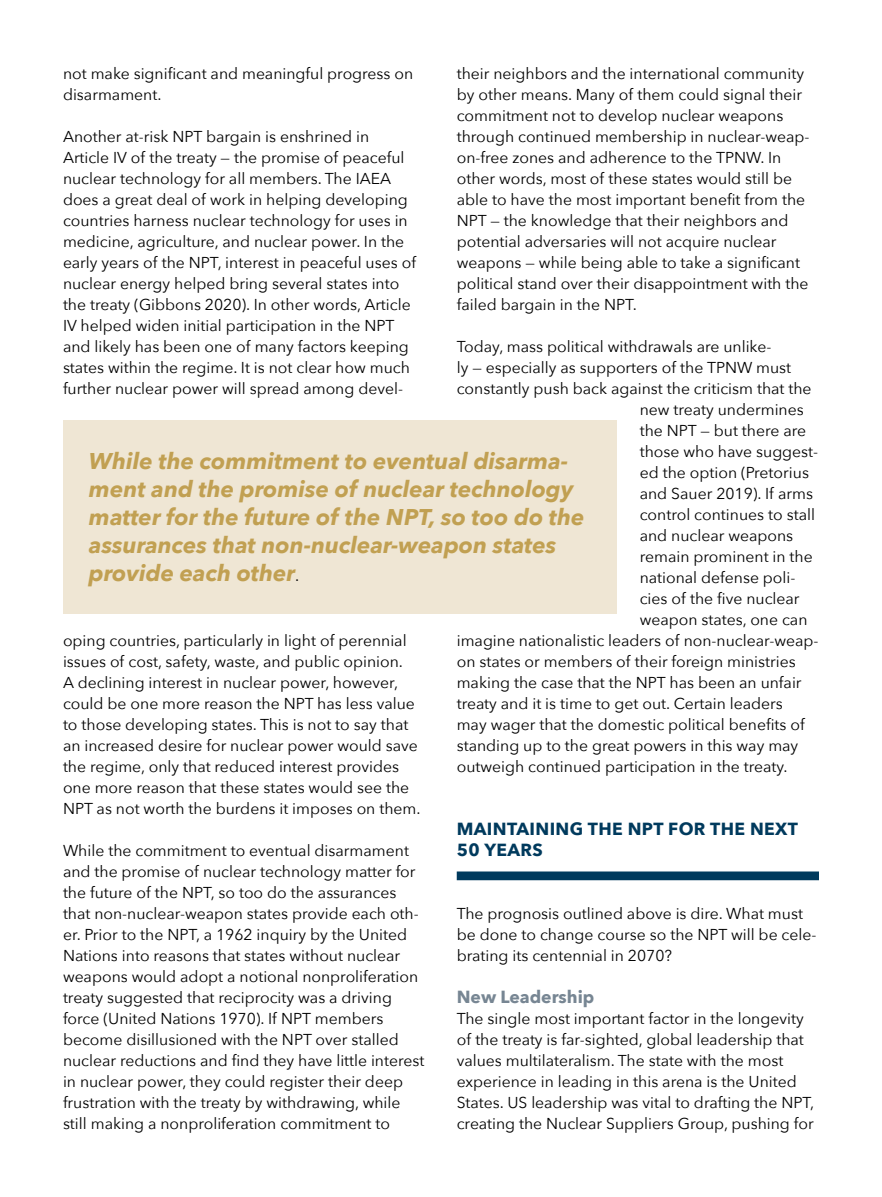
<style>
.page{position:relative;width:882px;height:1197px;background:#fff}
.page>*{position:absolute;margin:0;border:0;box-sizing:border-box;transform-origin:0 0}
.t1{font:italic 700 22.75px/28px "Avenir Next";color:#c1a052}
.t2{font:700 17.5px/21px "Avenir Next";letter-spacing:.02em;color:#003a5d}
.t3{font:700 17.5px "Avenir Next";color:#778693}
.t4{font:15.75px/21px "Avenir Next";color:#000}
.s1{font-weight:400;font-style:normal;font-size:15.75px;color:#000}
</style>
<div class="page">
<div style="left:457px;top:872px;width:362px;height:8px;background:#003a5d"></div>
<div style="left:63px;top:420px;width:553px;height:194px;background:#efe6d4"></div>
<p class="t4" style="left:63px;top:62px;width:352px">not make significant and meaningful progress on disarmament.</p>
<p class="t4" style="left:63px;top:125px;width:354px">Another at-risk NPT bargain is enshrined in Article IV of the treaty — the promise of peaceful nuclear technology for all members. The IAEA does a great deal of work in helping developing countries harness nuclear technology for uses in medicine, agriculture, and nuclear power. In the early years of the NPT, interest in peaceful uses of nuclear energy helped bring several states into the treaty (Gibbons 2020). In other words, Article IV helped widen initial participation in the NPT and likely has been one of many factors keeping states within the regime. It is not clear how much further nuclear power will spread among devel-</p>
<p class="t4" style="left:457px;top:62px;width:354px">their neighbors and the international community by other means. Many of them could signal their commitment not to develop nuclear weapons through continued membership in nuclear-weap&shy;on-free zones and adherence to the TPNW. In other words, most of these states would still be able to have the most important benefit from the NPT — the knowledge that their neighbors and potential adversaries will not acquire nuclear weapons — while being able to take a significant political stand over their disappointment with the failed bargain in the NPT.</p>
<p class="t4" style="left:457px;top:335px;width:316px">Today, mass political withdrawals are unlike-</p>
<p class="t4" style="left:457px;top:356px;width:336px">ly — especially as supporters of the TPNW must</p>
<p class="t4" style="left:457px;top:377px;width:356px">constantly push back against the criticism that the</p>
<p class="t4" style="left:640px;top:398px;width:166px">new treaty undermines</p>
<p class="t4" style="left:640px;top:419px;width:168px">the NPT — but there are</p>
<p class="t4" style="left:640px;top:440px;width:180px">those who have suggest-</p>
<p class="t4" style="left:640px;top:461px;width:171px">ed the option (Pretorius</p>
<p class="t4" style="left:640px;top:482px;width:175px">and Sauer 2019). If arms</p>
<p class="t4" style="left:640px;top:503px;width:177px">control continues to stall</p>
<p class="t4" style="left:640px;top:524px;width:155px">and nuclear weapons</p>
<p class="t4" style="left:640px;top:545px;width:175px">remain prominent in the</p>
<p class="t4" style="left:640px;top:566px;width:157px">national defense poli-</p>
<p class="t4" style="left:640px;top:587px;width:161px">cies of the five nuclear</p>
<p class="t4" style="left:640px;top:608px;width:169px">weapon states, one can</p>
<p class="t4" style="left:457px;top:629px;width:363px">imagine nationalistic leaders of non-nuclear-weap-</p>
<p class="t4" style="left:457px;top:650px;width:341px">on states or members of their foreign ministries</p>
<p class="t4" style="left:457px;top:671px;width:346px">making the case that the NPT has been an unfair</p>
<p class="t4" style="left:457px;top:692px;width:328px">treaty and it is time to get out. Certain leaders</p>
<p class="t4" style="left:457px;top:713px;width:350px">may wager that the domestic political benefits of</p>
<p class="t4" style="left:457px;top:734px;width:343px">standing up to the great powers in this way may</p>
<p class="t4" style="left:457px;top:755px;width:332px">outweigh continued participation in the treaty.</p>
<h1 class="t1" style="left:89px;top:447px;width:497px">While the commitment to eventual disarma&shy;ment and the promise of nuclear technology matter for the future of the NPT, so too do the assurances that non-nuclear-weapon states provide each other<span class="s1">.</span></h1>
<p class="t4" style="left:63px;top:629px;width:359px">oping countries, particularly in light of perennial issues of cost, safety, waste, and public opinion.<br>A declining interest in nuclear power, however, could be one more reason the NPT has less value to those developing states. This is not to say that an increased desire for nuclear power would save the regime, only that reduced interest provides one more reason that these states would see the NPT as not worth the burdens it imposes on them.</p>
<p class="t4" style="left:63px;top:839px;width:363px">While the commitment to eventual disarmament and the promise of nuclear technology matter for the future of the NPT, so too do the assurances that non-nuclear-weapon states provide each oth&shy;er. Prior to the NPT, a 1962 inquiry by the United Nations into reasons that states without nuclear weapons would adopt a notional nonproliferation treaty suggested that reciprocity was a driving force (United Nations 1970). If NPT members become disillusioned with the NPT over stalled nuclear reductions and find they have little interest in nuclear power, they could register their deep frustration with the treaty by withdrawing, while still making a nonproliferation commitment to</p>
<p class="t2" style="left:457px;top:818px;width:343px">MAINTAINING THE NPT FOR THE NEXT<br>50 YEARS</p>
<p class="t4" style="left:457px;top:902px;width:361px">The prognosis outlined above is dire. What must be done to change course so the NPT will be cele&shy;brating its centennial in 2070?</p>
<p class="t3" style="left:457px;top:981px;width:139px">New Leadership</p>
<p class="t4" style="left:457px;top:1007px;width:359px">The single most important factor in the longevity of the treaty is far-sighted, global leadership that values multilateralism. The state with the most experience in leading in this arena is the United States. US leadership was vital to drafting the NPT, creating the Nuclear Suppliers Group, pushing for</p>
</div>
